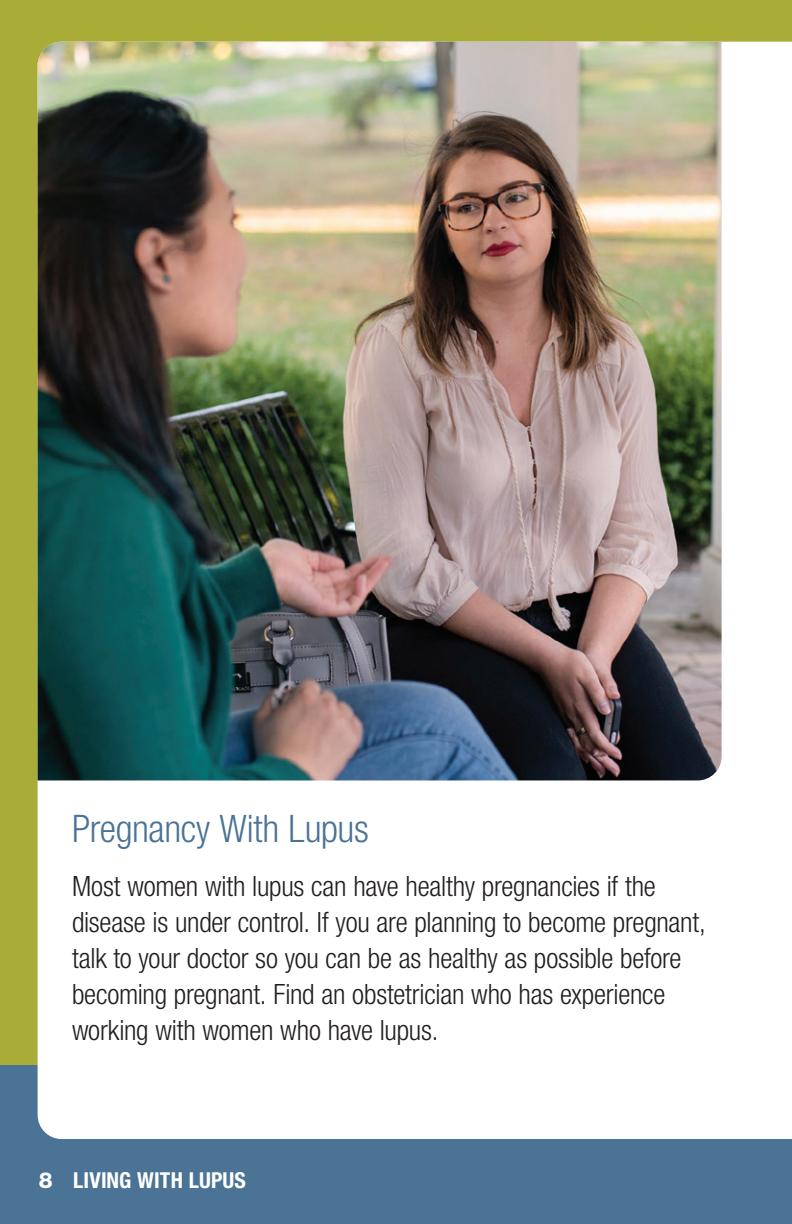
<style>
.page{position:relative;width:792px;height:1224px;background:#fff}
.page>*{position:absolute;margin:0;border:0;box-sizing:border-box;transform-origin:0 0}
.t1{font:300 condensed 38px "Helvetica Neue LT Std";letter-spacing:-.01em;color:#4b7396}
.t2{font:300 condensed 28px/36px "Helvetica Neue LT Std";letter-spacing:-.01em;color:#231f20}
.t3{font:700 condensed 22px "Helvetica Neue LT Std";letter-spacing:.005em;color:#fff}
.s1{font-weight:800;font-stretch:normal}
</style>
<div class="page">
<div style="left:0;top:0;width:792px;height:1084px;background:#a9ac36"></div>
<div style="left:0;top:1066px;width:792px;height:158px;background:#4b7396"></div>
<div style="left:38px;top:42px;width:754px;height:1097px;background:#fff"></div>
<img style="left:38px;top:42px;width:684px;height:738px">
<h3 class="t1" style="left:72px;top:807px;width:298px">Pregnancy With Lupus</h3>
<p class="t2" style="left:72px;top:868px;width:635px">Most women with lupus can have healthy pregnancies if the disease is under control. If you are planning to become pregnant, talk to your doctor so you can be as healthy as possible before becoming pregnant. Find an obstetrician who has experience working with women who have lupus.</p>
<p class="t3" style="left:39px;top:1167px;width:209px"><span class="s1">8</span> LIVING WITH LUPUS</p>
</div>
